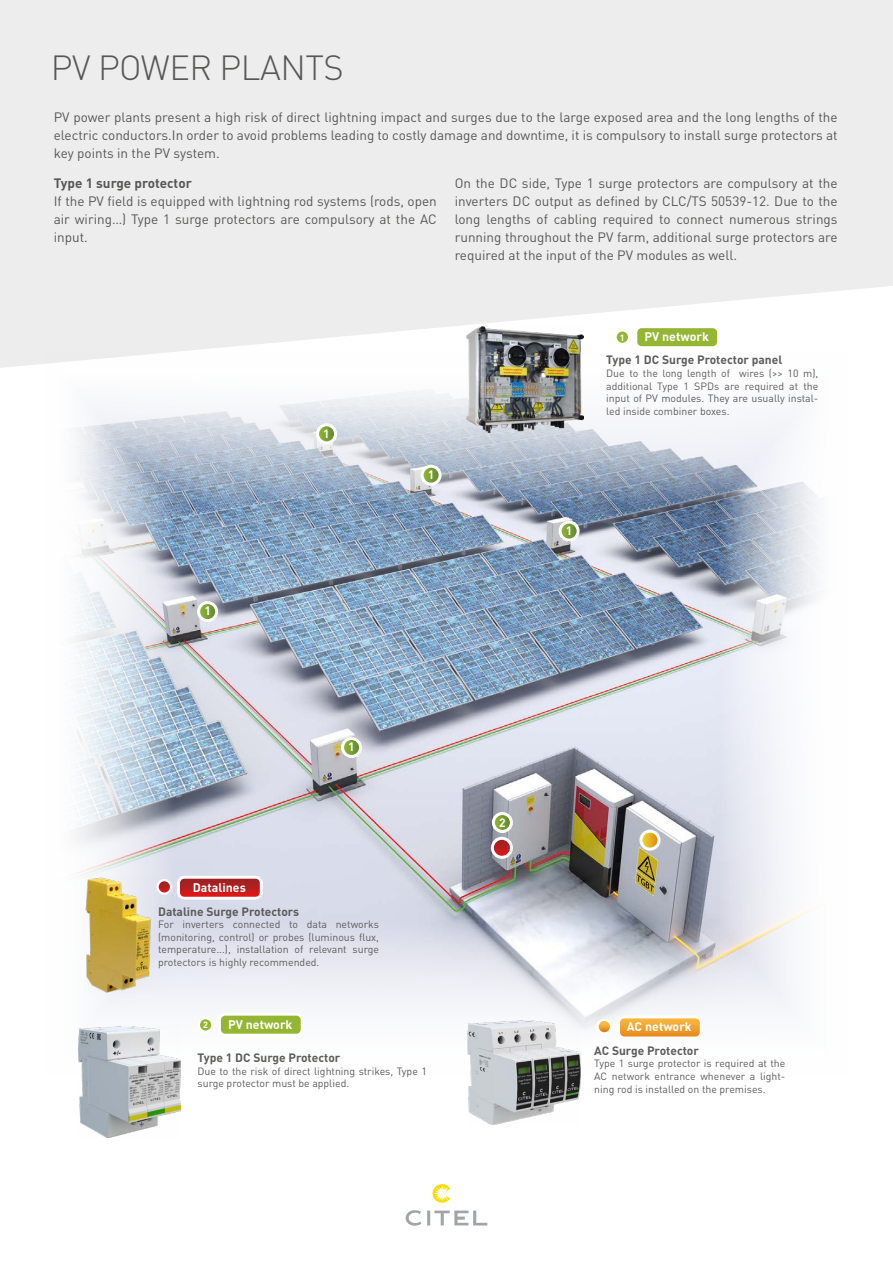
<style>
.page{position:relative;width:893px;height:1263px;background:#fff}
.page>*{position:absolute;margin:0;border:0;box-sizing:border-box;transform-origin:0 0}
.t1{font:300 34.5px "DIN Pro";letter-spacing:-.015em;color:#575756}
.t2{font:13.5px/18px "DIN Pro";color:#575756;text-align:justify}
.t3{font:700 13.5px "DIN Pro";color:#575756}
.t4{font:700 12.3px "DIN Pro";color:#fff}
.t5{font:700 12px "DIN Pro";color:#5c5c5b}
.t6{font:700 12px "DIN Pro";color:#fff}
.t7{font:10.5px/12.6px "DIN Pro";color:#5c5c5b;text-align:justify}
.t8{font:700 9px "DIN Pro";color:#fff}
</style>
<div class="page">
<div style="left:0;top:0;width:893px;height:368px;background:#ededed"></div>
<svg style="left:432px;top:1184px;width:18px;height:19px"></svg>
<svg style="left:434px;top:1210px;width:53px;height:15px"></svg>
<hr style="left:427px;top:1210px;width:3px;height:15px;background:#a1a5a7">
<svg style="left:406px;top:1210px;width:15px;height:16px"></svg>
<img style="left:46px;top:353px;width:800px;height:722px">
<svg style="left:560px;top:522px;width:18px;height:18px"></svg>
<div style="left:559px;top:521px;width:21px;height:21px;border:3px solid #fff;border-radius:50%"></div>
<svg style="left:422px;top:466px;width:18px;height:18px"></svg>
<div style="left:421px;top:465px;width:21px;height:21px;border:3px solid #fff;border-radius:50%"></div>
<svg style="left:199px;top:603px;width:18px;height:18px"></svg>
<div style="left:197px;top:601px;width:21px;height:21px;border:3px solid #fff;border-radius:50%"></div>
<svg style="left:318px;top:425px;width:18px;height:18px"></svg>
<div style="left:316px;top:423px;width:21px;height:21px;border:3px solid #fff;border-radius:50%"></div>
<img style="left:467px;top:326px;width:117px;height:107px">
<img style="left:79px;top:1026px;width:101px;height:111px">
<img style="left:85px;top:876px;width:67px;height:117px">
<svg style="left:616px;top:330px;width:13px;height:14px"></svg>
<div style="left:614px;top:329px;width:16px;height:16px;border:2px solid #fff;border-radius:50%"></div>
<svg style="left:641px;top:831px;width:18px;height:18px"></svg>
<div style="left:639px;top:830px;width:21px;height:21px;border:3px solid #fff;border-radius:50%"></div>
<svg style="left:492px;top:838px;width:19px;height:19px"></svg>
<div style="left:491px;top:837px;width:22px;height:22px;border:3px solid #fff;border-radius:50%"></div>
<svg style="left:493px;top:813px;width:18px;height:18px"></svg>
<div style="left:492px;top:812px;width:21px;height:21px;border:3px solid #fff;border-radius:50%"></div>
<svg style="left:343px;top:738px;width:18px;height:18px"></svg>
<div style="left:341px;top:737px;width:21px;height:21px;border:3px solid #fff;border-radius:50%"></div>
<svg style="left:598px;top:1020px;width:13px;height:13px"></svg>
<div style="left:596px;top:1019px;width:16px;height:15px;border:2px solid #fff;border-radius:50%"></div>
<svg style="left:158px;top:880px;width:13px;height:14px"></svg>
<div style="left:156px;top:879px;width:16px;height:16px;border:2px solid #fff;border-radius:50%"></div>
<svg style="left:199px;top:1018px;width:13px;height:14px"></svg>
<div style="left:198px;top:1017px;width:15px;height:16px;border:2px solid #fff;border-radius:50%"></div>
<img style="left:467px;top:1021px;width:114px;height:103px">
<svg style="left:621px;top:1019px;width:78px;height:16px"></svg>
<div style="left:617px;top:1015px;width:86px;height:24px;border:3px solid #fff;border-radius:6px"></div>
<svg style="left:181px;top:880px;width:78px;height:15px"></svg>
<div style="left:177px;top:876px;width:86px;height:23px;border:3px solid #fff;border-radius:6px"></div>
<svg style="left:638px;top:329px;width:78px;height:16px"></svg>
<div style="left:634px;top:325px;width:86px;height:24px;border:3px solid #fff;border-radius:6px"></div>
<svg style="left:219px;top:1014px;width:81px;height:21px"></svg>
<div style="left:218px;top:1013px;width:86px;height:23px;border:3px solid #fff;border-radius:6px"></div>
<h1 class="t1" style="left:51px;top:44px;width:294px">PV POWER PLANTS</h1>
<p class="t2" style="left:54px;top:107px;width:785px">PV power plants present a high risk of direct lightning impact and surges due to the large exposed area and the long lengths of the electric conductors.In order to avoid problems leading to costly damage and downtime, it is compulsory to install surge protectors at key points in the PV system.</p>
<p class="t3" style="left:54px;top:174px;width:140px">Type 1 surge protector</p>
<p class="t2" style="left:54px;top:192px;width:384px">If the PV field is equipped with lightning rod systems (rods, open air wiring…) Type 1 surge protectors are compulsory at the AC input.</p>
<p class="t2" style="left:455px;top:174px;width:384px">On the DC side, Type 1 surge protectors are compulsory at the inverters DC output as defined by CLC/TS 50539-12. Due to the long lengths of cabling required to connect numerous strings running throughout the PV farm, additional surge protectors are required at the input of the PV modules as well.</p>
<p class="t6" style="left:323px;top:425px;width:8px">1</p>
<p class="t6" style="left:428px;top:466px;width:8px">1</p>
<p class="t8" style="left:620px;top:331px;width:6px">1</p>
<p class="t4" style="left:644px;top:328px;width:66px">PV network</p>
<p class="t5" style="left:606px;top:352px;width:177px">Type 1 DC Surge Protector panel</p>
<p class="t7" style="left:606px;top:367px;width:214px">Due to the long length of wires (&gt;&gt; 10 m), additional Type 1 SPDs are required at the input of PV modules. They are usually instal&shy;led inside combiner boxes.</p>
<p class="t6" style="left:566px;top:522px;width:8px">1</p>
<p class="t6" style="left:204px;top:603px;width:8px">1</p>
<p class="t4" style="left:193px;top:879px;width:55px">Datalines</p>
<p class="t6" style="left:348px;top:739px;width:8px">1</p>
<p class="t5" style="left:158px;top:903px;width:143px">Dataline Surge Protectors</p>
<p class="t7" style="left:158px;top:918px;width:222px">For inverters connected to data networks (monitoring, control) or probes (luminous flux, temperature...), installation of relevant surge protectors is highly recommended.</p>
<p class="t8" style="left:203px;top:1019px;width:6px">2</p>
<p class="t4" style="left:228px;top:1016px;width:66px">PV network</p>
<p class="t5" style="left:198px;top:1049px;width:144px">Type 1 DC Surge Protector</p>
<p class="t7" style="left:198px;top:1064px;width:231px">Due to the risk of direct lightning strikes, Type 1 surge protector must be applied.</p>
<p class="t6" style="left:499px;top:814px;width:8px">2</p>
<p class="t4" style="left:627px;top:1018px;width:66px">AC network</p>
<p class="t5" style="left:594px;top:1042px;width:106px">AC Surge Protector</p>
<p class="t7" style="left:594px;top:1057px;width:193px">Type 1 surge protector is required at the AC network entrance whenever a light&shy;ning rod is installed on the premises.</p>
</div>
